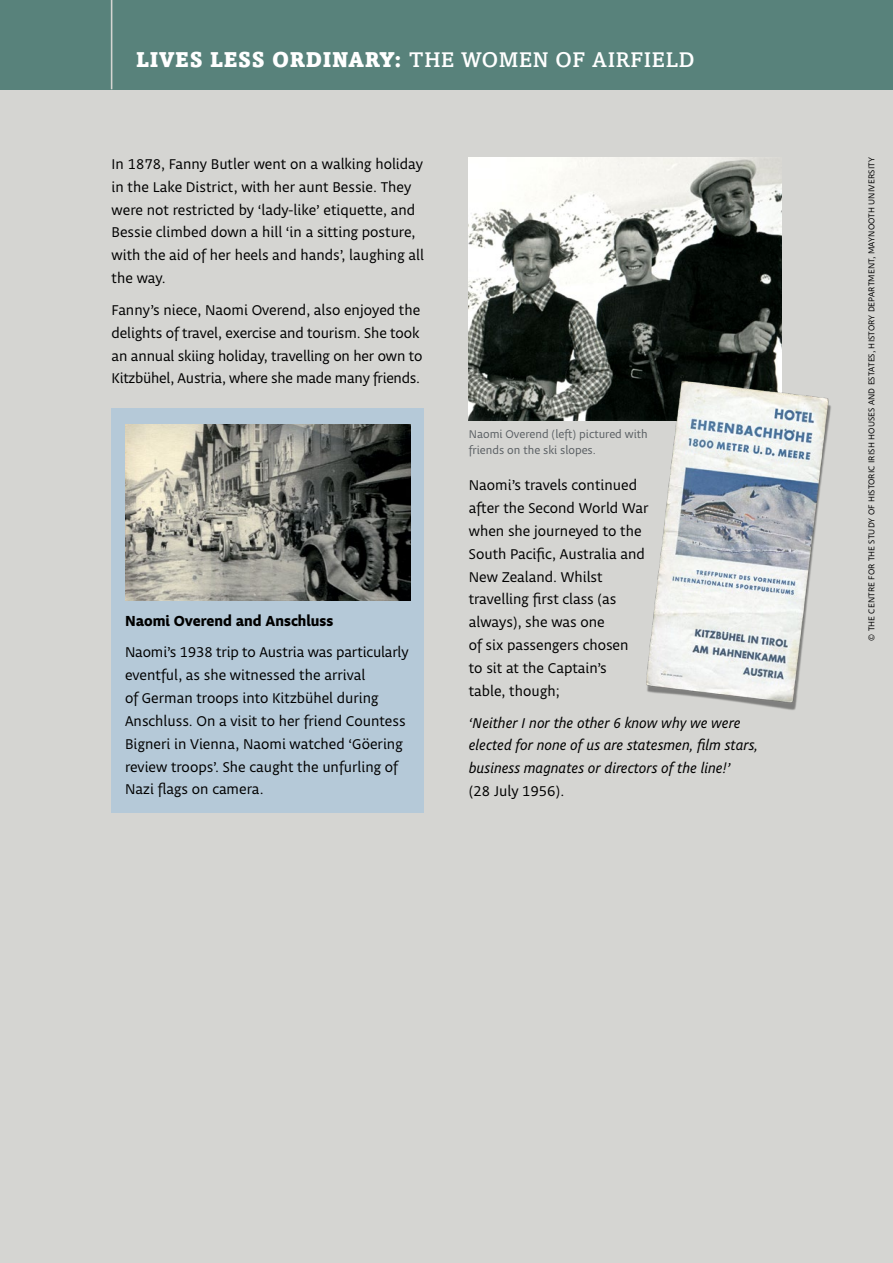
<style>
.page{position:relative;width:893px;height:1263px;background:#d5d5d2}
.page>*{position:absolute;margin:0;border:0;box-sizing:border-box;transform-origin:0 0}
.t1{font:900 21.3px "Amasis MT Std";letter-spacing:.03em;color:#fff}
.t2{font:15px/22.8px "Obliqua ITC Std";color:#000}
.t3{font:italic 15px/22.8px "Obliqua ITC Std";color:#000}
.t4{font:700 15px "Obliqua ITC Std";color:#000}
.t5{font:11.85px/15.8px "Obliqua ITC Std";color:#5b6064}
.t6{font:9px "Obliqua ITC Std";letter-spacing:.015em;color:#000}
.s1{font-weight:500}
</style>
<div class="page">
<div style="left:0;top:0;width:893px;height:89px;background:#58827b"></div>
<hr style="left:111px;top:0;width:1px;height:89px;background:#d5d5d2">
<div style="left:112px;top:408px;width:312px;height:404px;background:#b5c9d8"></div>
<img style="left:469px;top:157px;width:312px;height:264px">
<img style="left:125px;top:424px;width:286px;height:176px">
<img style="left:638px;top:353px;width:193px;height:357px">
<h1 class="t1" style="left:136px;top:46px;width:560px">LIVES LESS ORDINARY: <span class="s1">THE WOMEN OF AIRFIELD</span></h1>
<p class="t2" style="left:112px;top:153px;width:314px">In 1878, Fanny Butler went on a walking holiday in the Lake District, with her aunt Bessie. They were not restricted by ‘lady-like’ etiquette, and Bessie climbed down a hill ‘in a sitting posture, with the aid of her heels and hands’, laughing all the way.</p>
<p class="t2" style="left:112px;top:299px;width:312px">Fanny’s niece, Naomi Overend, also enjoyed the delights of travel, exercise and tourism. She took an annual skiing holiday, travelling on her own to Kitzbühel, Austria, where she made many friends.</p>
<p class="t4" style="left:125px;top:612px;width:210px">Naomi Overend and Anschluss</p>
<p class="t2" style="left:125px;top:641px;width:285px">Naomi’s 1938 trip to Austria was particularly eventful, as she witnessed the arrival<br>of German troops into Kitzbühel during Anschluss. On a visit to her friend Countess Bigneri in Vienna, Naomi watched ‘Göering review troops’. She caught the unfurling of Nazi flags on camera.</p>
<p class="t5" style="left:469px;top:427px;width:180px">Naomi Overend (left) pictured with friends on the ski slopes.</p>
<p class="t2" style="left:469px;top:474px;width:181px">Naomi’s travels continued after the Second World War when she journeyed to the<br>South Pacific, Australia and<br>New Zealand. Whilst travelling first class (as always), she was one<br>of six passengers chosen<br>to sit at the Captain’s<br>table, though;</p>
<p class="t3" style="left:469px;top:711px;width:291px">‘Neither I nor the other 6 know why we were elected for none of us are statesmen, film stars, business magnates or directors of the line!’</p>
<p class="t2" style="left:469px;top:780px;width:97px">(28 July 1956).</p>
<p class="t6" style="left:867px;top:641px;width:485px;rotate:-90deg">© THE CENTRE FOR THE STUDY OF HISTORIC IRISH HOUSES AND ESTATES, HISTORY DEPARTMENT, MAYNOOTH UNIVERSITY</p>
</div>
